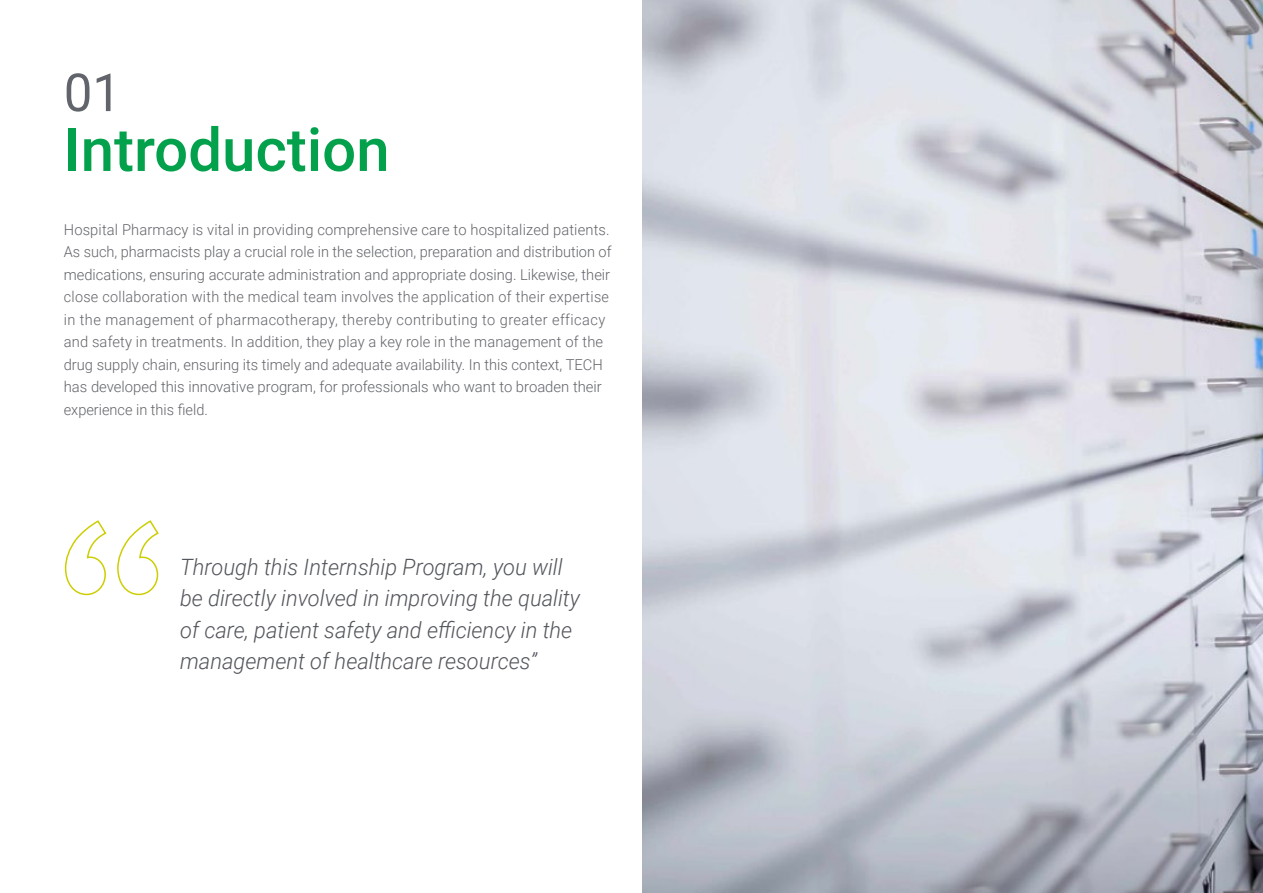
<style>
.page{position:relative;width:1263px;height:893px;background:#fff}
.page>*{position:absolute;margin:0;border:0;box-sizing:border-box;transform-origin:0 0}
.t1{font:500 60px "Roboto";color:#04a14d}
.t2{font:52.5px "Roboto";color:#61646a}
.t3{font:italic 300 22.5px/31.5px "Roboto";color:#52555b}
.t4{font:300 15px/22.5px "Roboto";color:#61646a}
</style>
<div class="page">
<svg style="left:64px;top:520px;width:95px;height:76px"></svg>
<img style="left:642px;top:0;width:621px;height:893px">
<h2 class="t2" style="left:64px;top:56px;width:59px">01</h2>
<h1 class="t1" style="left:64px;top:108px;width:327px">Introduction</h1>
<p class="t4" style="left:64px;top:217px;width:549px">Hospital Pharmacy is vital in providing comprehensive care to hospitalized patients.<br>As such, pharmacists play a crucial role in the selection, preparation and distribution of medications, ensuring accurate administration and appropriate dosing. Likewise, their close collaboration with the medical team involves the application of their expertise in the management of pharmacotherapy, thereby contributing to greater efficacy and safety in treatments. In addition, they play a key role in the management of the drug supply chain, ensuring its timely and adequate availability. In this context, TECH has developed this innovative program, for professionals who want to broaden their experience in this field.</p>
<h3 class="t3" style="left:180px;top:550px;width:401px">Through this Internship Program, you will be directly involved in improving the quality of care, patient safety and efficiency in the management of healthcare resources”</h3>
</div>
